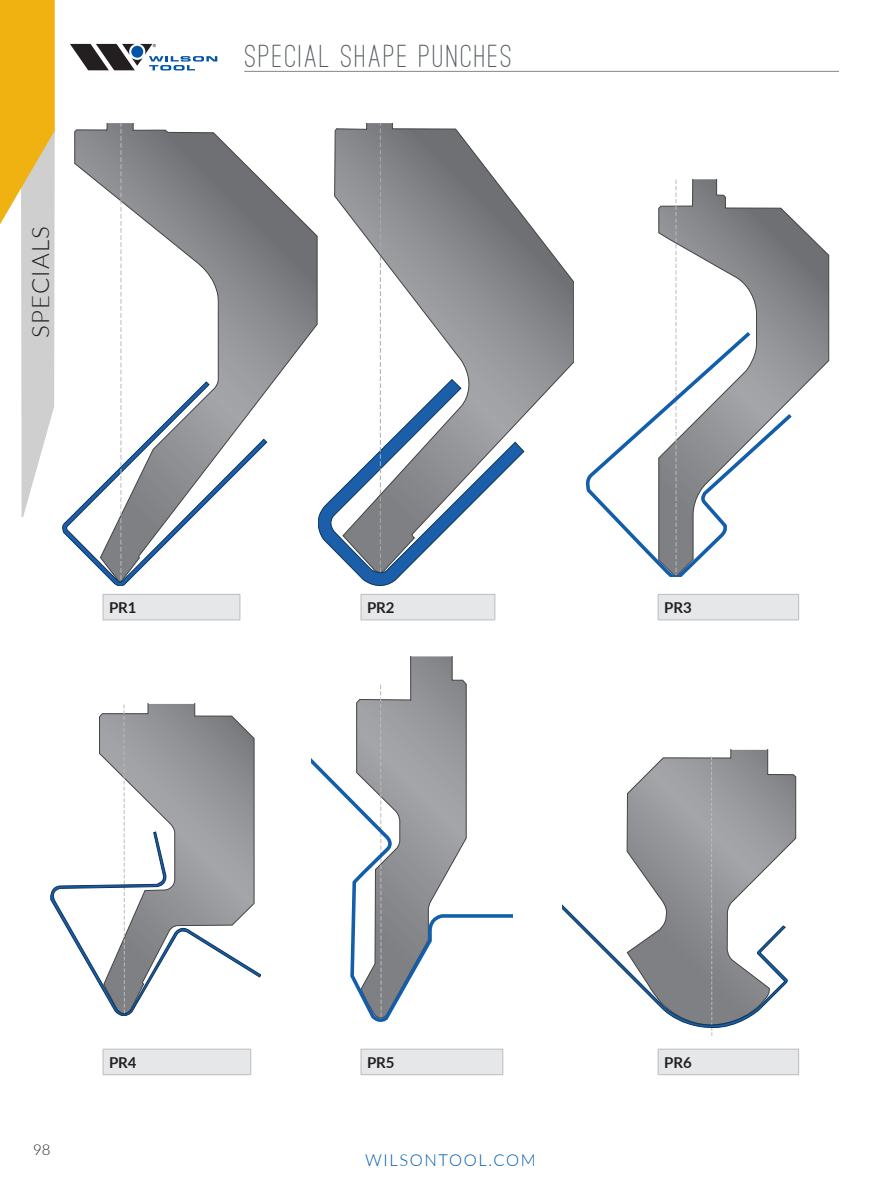
<style>
.page{position:relative;width:893px;height:1188px;background:#fff}
.page>*{position:absolute;margin:0;border:0;box-sizing:border-box;transform-origin:0 0}
.t1{font:500 33px "Ostrich Sans Rounded";letter-spacing:.07em;color:#535a5e}
.t2{font:300 24px "Lato";letter-spacing:.05em;color:#231f20}
.t3{font:300 16.5px "Lato";letter-spacing:.1em;color:#015dab}
.t4{font:700 15px "Lato";color:#231f20}
.t5{font:300 15px "Lato";color:#231f20}
</style>
<div class="page">
<svg style="left:70px;top:44px;width:147px;height:26px"></svg>
<svg style="left:0;top:0;width:55px;height:518px"></svg>
<hr style="left:244px;top:71px;width:595px;height:1px;background:#535a5e">
<svg style="left:711px;top:750px;width:85px;height:97px"></svg>
<svg style="left:562px;top:757px;width:226px;height:279px"></svg>
<svg style="left:524px;top:217px;width:50px;height:198px"></svg>
<svg style="left:318px;top:123px;width:206px;height:462px"></svg>
<svg style="left:267px;top:185px;width:50px;height:258px"></svg>
<svg style="left:62px;top:123px;width:205px;height:463px"></svg>
<svg style="left:51px;top:704px;width:210px;height:312px"></svg>
<div style="left:103px;top:594px;width:137px;height:26px;background:#e6e7e9"></div>
<hr style="left:103px;top:594px;width:137px;height:1px;background:#bcbdc0">
<svg style="left:103px;top:595px;width:1px;height:25px"></svg>
<svg style="left:240px;top:595px;width:1px;height:25px"></svg>
<hr style="left:103px;top:620px;width:137px;height:1px;background:#bcbdc0">
<div style="left:361px;top:594px;width:134px;height:26px;background:#e6e7e9"></div>
<hr style="left:361px;top:594px;width:134px;height:1px;background:#bcbdc0">
<svg style="left:361px;top:595px;width:1px;height:25px"></svg>
<svg style="left:494px;top:595px;width:1px;height:25px"></svg>
<hr style="left:361px;top:620px;width:134px;height:1px;background:#bcbdc0">
<div style="left:658px;top:594px;width:141px;height:26px;background:#e6e7e9"></div>
<hr style="left:658px;top:594px;width:141px;height:1px;background:#bcbdc0">
<svg style="left:658px;top:595px;width:1px;height:25px"></svg>
<svg style="left:798px;top:595px;width:1px;height:25px"></svg>
<hr style="left:658px;top:620px;width:141px;height:1px;background:#bcbdc0">
<div style="left:103px;top:1049px;width:148px;height:26px;background:#e6e7e9"></div>
<hr style="left:103px;top:1049px;width:148px;height:1px;background:#bcbdc0">
<svg style="left:103px;top:1050px;width:1px;height:24px"></svg>
<svg style="left:250px;top:1050px;width:1px;height:24px"></svg>
<hr style="left:103px;top:1074px;width:148px;height:1px;background:#bcbdc0">
<div style="left:361px;top:1049px;width:142px;height:26px;background:#e6e7e9"></div>
<hr style="left:361px;top:1049px;width:142px;height:1px;background:#bcbdc0">
<svg style="left:361px;top:1050px;width:1px;height:24px"></svg>
<svg style="left:502px;top:1050px;width:1px;height:24px"></svg>
<hr style="left:361px;top:1074px;width:142px;height:1px;background:#bcbdc0">
<div style="left:658px;top:1049px;width:141px;height:26px;background:#e6e7e9"></div>
<hr style="left:658px;top:1049px;width:141px;height:1px;background:#bcbdc0">
<svg style="left:658px;top:1050px;width:1px;height:24px"></svg>
<svg style="left:798px;top:1050px;width:1px;height:24px"></svg>
<hr style="left:658px;top:1074px;width:141px;height:1px;background:#bcbdc0">
<svg style="left:658px;top:179px;width:171px;height:216px"></svg>
<svg style="left:676px;top:180px;width:1px;height:148px"></svg>
<svg style="left:585px;top:328px;width:210px;height:249px"></svg>
<svg style="left:782px;top:518px;width:13px;height:59px"></svg>
<svg style="left:356px;top:656px;width:111px;height:96px"></svg>
<svg style="left:312px;top:752px;width:201px;height:270px"></svg>
<p class="t2" style="left:24px;top:338px;width:113px;rotate:-90deg">SPECIALS</p>
<p class="t1" style="left:245px;top:37px;width:269px">SPECIAL SHAPE PUNCHES</p>
<p class="t4" style="left:109px;top:597px;width:29px">PR1</p>
<p class="t4" style="left:367px;top:597px;width:29px">PR2</p>
<p class="t4" style="left:664px;top:597px;width:29px">PR3</p>
<p class="t5" style="left:33px;top:1139px;width:19px">98</p>
<p class="t4" style="left:109px;top:1051px;width:29px">PR4</p>
<p class="t4" style="left:367px;top:1051px;width:29px">PR5</p>
<p class="t4" style="left:664px;top:1051px;width:29px">PR6</p>
<p class="t3" style="left:365px;top:1149px;width:172px">WILSONTOOL.COM</p>
</div>
